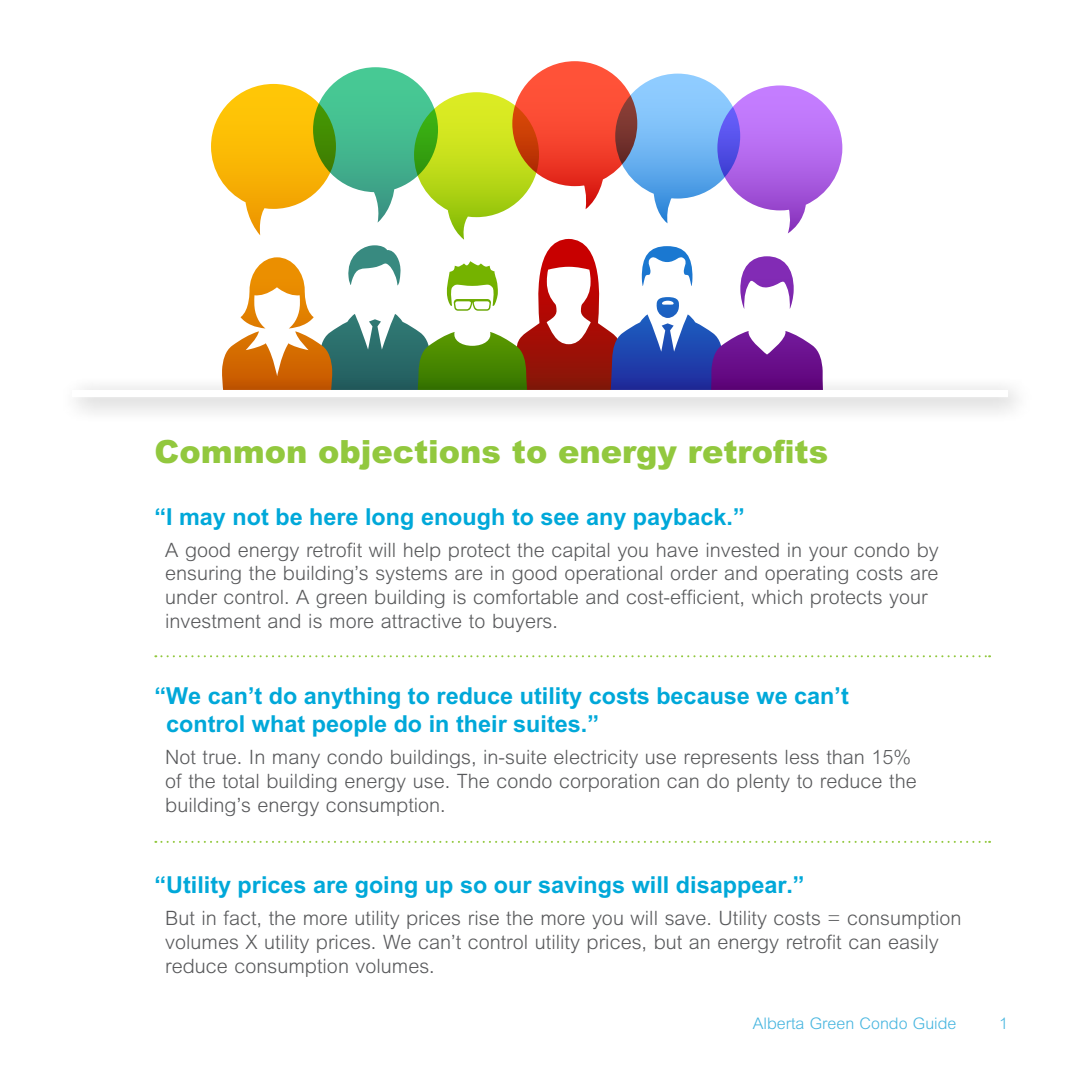
<style>
.page{position:relative;width:1080px;height:1080px;background:#fff}
.page>*{position:absolute;margin:0;border:0;box-sizing:border-box;transform-origin:0 0}
.t1{font:900 32px "M Arial";color:#92c83e}
.t2{font:700 23.4px/28px "M Arial";color:#00a8d9}
.t3{font:300 19.8px/23.8px "M Arial";color:#58595b}
.t4{font:300 16px "M Arial";color:#46b5df}
</style>
<div class="page">
<svg style="left:211px;top:61px;width:631px;height:315px"></svg>
<svg style="left:155px;top:655px;width:835px;height:2px"></svg>
<svg style="left:155px;top:841px;width:835px;height:2px"></svg>
<div style="left:59px;top:376px;width:974px;height:47px;background:#000;opacity:.34"></div>
<div style="left:72px;top:390px;width:936px;height:7px;background:#fff"></div>
<h1 class="t1" style="left:154px;top:432px;width:675px">Common objections to energy retrofits</h1>
<p class="t2" style="left:154px;top:502px;width:592px">“I may not be here long enough to see any payback.”</p>
<p class="t3" style="left:165px;top:538px;width:775px">A good energy retrofit will help protect the capital you have invested in your condo by ensuring the building’s systems are in good operational order and operating costs are under control. A green building is comfortable and cost-efficient, which protects your investment and is more attractive to buyers.</p>
<p class="t2" style="left:166px;top:682px;width:684px;text-indent:-12px">“We can’t do anything to reduce utility costs because we can’t control what people do in their suites.”</p>
<p class="t3" style="left:165px;top:745px;width:753px">Not true. In many condo buildings, in-suite electricity use represents less than 15% of the total building energy use. The condo corporation can do plenty to reduce the building’s energy consumption.</p>
<p class="t2" style="left:154px;top:871px;width:652px">“Utility prices are going up so our savings will disappear.”</p>
<p class="t3" style="left:165px;top:906px;width:798px">But in fact, the more utility prices rise the more you will save. Utility costs = consumption volumes X utility prices. We can’t control utility prices, but an energy retrofit can easily reduce consumption volumes.</p>
<p class="t4" style="left:753px;top:1014px;width:205px">Alberta Green Condo Guide</p>
<p class="t4" style="left:999px;top:1014px;width:10px">1</p>
</div>
